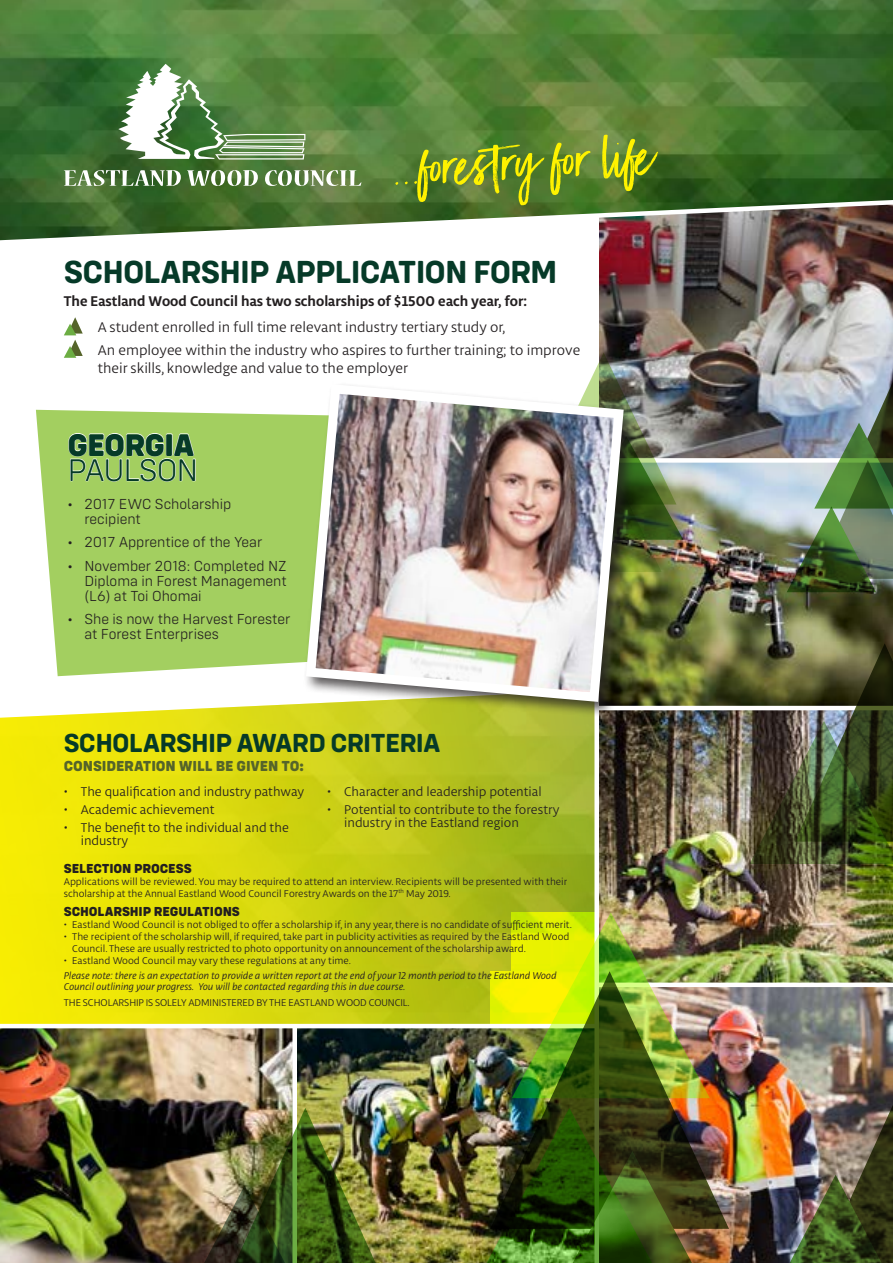
<style>
.page{position:relative;width:893px;height:1263px;background:#fff}
.page>*{position:absolute;margin:0;border:0;box-sizing:border-box;transform-origin:0 0}
.t1{font:52.65px "Black Diamond";color:#fff200}
.t2{font:700 33px "Config Rounded";letter-spacing:-.03em;color:#063a28}
.t3{font:800 32.4px "Config Rounded";letter-spacing:-.03em;color:#063a28}
.t4{font:300 32.4px "Config Rounded";letter-spacing:-.04em;color:#063a28}
.t5{font:700 27px "Config Rounded";letter-spacing:-.03em;color:#063a28}
.t6{font:15px/22.4px "Libertad";color:#231f20}
.t7{font:300 15px/15px "Config Rounded";color:#231f20}
.t8{font:700 15px "Libertad";color:#231f20}
.t9{font:800 15px "Config Rounded";letter-spacing:-.01em;color:#55642a}
.t10{font:13.5px/13.5px "Libertad";color:#231f20}
.t11{font:800 13.5px "Config Rounded";letter-spacing:-.01em;color:#231f20}
.t12{font:10.5px/12px "Libertad";color:#231f20}
.t13{font:italic 10.5px/10.5px "Libertad";color:#231f20}
</style>
<div class="page">
<img style="left:0;top:676px;width:594px;height:348px">
<img style="left:599px;top:248px;width:294px;height:210px">
<img style="left:0;top:1028px;width:292px;height:235px">
<img style="left:297px;top:1028px;width:193px;height:235px">
<img style="left:599px;top:710px;width:294px;height:553px">
<img style="left:639px;top:463px;width:254px;height:243px">
<div style="left:597px;top:982px;width:296px;height:5px;background:#fff"></div>
<svg style="left:64px;top:317px;width:19px;height:41px"></svg>
<svg style="left:0;top:0;width:893px;height:248px;background:#5a7f44"></svg>
<svg style="left:118px;top:64px;width:187px;height:95px"></svg>
<svg style="left:64px;top:170px;width:117px;height:16px"></svg>
<svg style="left:187px;top:170px;width:71px;height:16px"></svg>
<svg style="left:265px;top:170px;width:96px;height:16px"></svg>
<img style="left:512px;top:912px;width:198px;height:59px">
<img style="left:490px;top:971px;width:239px;height:137px">
<img style="left:749px;top:643px;width:144px;height:221px">
<img style="left:787px;top:376px;width:106px;height:216px">
<img style="left:170px;top:1108px;width:225px;height:155px">
<img style="left:761px;top:1097px;width:132px;height:166px">
<img style="left:470px;top:1108px;width:261px;height:155px">
<img style="left:591px;top:352px;width:92px;height:220px">
<svg style="left:36px;top:410px;width:265px;height:266px;background:#aad26c"></svg>
<div style="left:303px;top:382px;width:336px;height:336px;background:#231f20;opacity:.75"></div>
<img style="left:301px;top:379px;width:328px;height:328px">
<svg style="left:68px;top:433px;width:128px;height:49px;background:#b7d983"></svg>
<h1 class="t1" style="left:391px;top:136px;width:265px;rotate:-3deg">...forestry for life</h1>
<h2 class="t2" style="left:64px;top:252px;width:495px">SCHOLARSHIP APPLICATION FORM</h2>
<h3 class="t8" style="left:64px;top:291px;width:465px">The Eastland Wood Council has two scholarships of $1500 each year, for:</h3>
<h3 class="t6" style="left:98px;top:316px;width:484px">A student enrolled in full time relevant industry tertiary study or,<br>An employee within the industry who aspires to further training; to improve</h3>
<h3 class="t6" style="left:98px;top:356px;width:312px">their skills, knowledge and value to the employer</h3>
<h3 class="t3" style="left:67px;top:425px;width:129px">GEORGIA</h3>
<h3 class="t4" style="left:67px;top:451px;width:133px">PAULSON</h3>
<h3 class="t7" style="left:84px;top:496px;width:148px;text-indent:-17px">• 2017 EWC Scholarship recipient</h3>
<h3 class="t7" style="left:67px;top:535px;width:197px">• 2017 Apprentice of the Year</h3>
<h3 class="t7" style="left:84px;top:558px;width:204px;text-align:justify;text-indent:-17px">• November 2018: Completed NZ Diploma in Forest Management (L6) at Toi Ohomai</h3>
<h3 class="t7" style="left:84px;top:612px;width:208px;text-indent:-17px">• She is now the Harvest Forester at Forest Enterprises</h3>
<h3 class="t5" style="left:64px;top:726px;width:378px">SCHOLARSHIP AWARD CRITERIA</h3>
<h3 class="t9" style="left:64px;top:756px;width:242px">CONSIDERATION WILL BE GIVEN TO:</h3>
<p class="t10" style="left:64px;top:785px;width:242px">• The qualification and industry pathway</p>
<p class="t10" style="left:64px;top:802px;width:153px">• Academic achievement</p>
<p class="t10" style="left:81px;top:820px;width:210px;text-indent:-17px">• The benefit to the individual and the industry</p>
<p class="t10" style="left:327px;top:785px;width:216px">• Character and leadership potential</p>
<p class="t10" style="left:344px;top:802px;width:217px;text-indent:-17px">• Potential to contribute to the forestry industry in the Eastland region</p>
<p class="t11" style="left:64px;top:860px;width:129px">SELECTION PROCESS</p>
<p class="t12" style="left:64px;top:875px;width:505px">Applications will be reviewed. You may be required to attend an interview. Recipients will be presented with their scholarship at the Annual Eastland Wood Council Forestry Awards on the 17<sup>th</sup> May 2019.</p>
<p class="t11" style="left:64px;top:903px;width:178px">SCHOLARSHIP REGULATIONS</p>
<p class="t12" style="left:64px;top:918px;width:510px">• Eastland Wood Council is not obliged to offer a scholarship if, in any year, there is no candidate of sufficient merit.</p>
<p class="t12" style="left:72px;top:930px;width:499px;text-indent:-9px">• The recipient of the scholarship will, if required, take part in publicity activities as required by the Eastland Wood<br>Council. These are usually restricted to photo opportunity on announcement of the scholarship award.</p>
<p class="t12" style="left:64px;top:954px;width:289px">• Eastland Wood Council may vary these regulations at any time.</p>
<p class="t13" style="left:64px;top:970px;width:494px">Please note: there is an expectation to provide a written report at the end of your 12 month period to the Eastland Wood<br>Council outlining your progress. You will be contacted regarding this in due course.</p>
<p class="t12" style="left:64px;top:996px;width:347px">THE SCHOLARSHIP IS SOLELY ADMINISTERED BY THE EASTLAND WOOD COUNCIL.</p>
</div>
